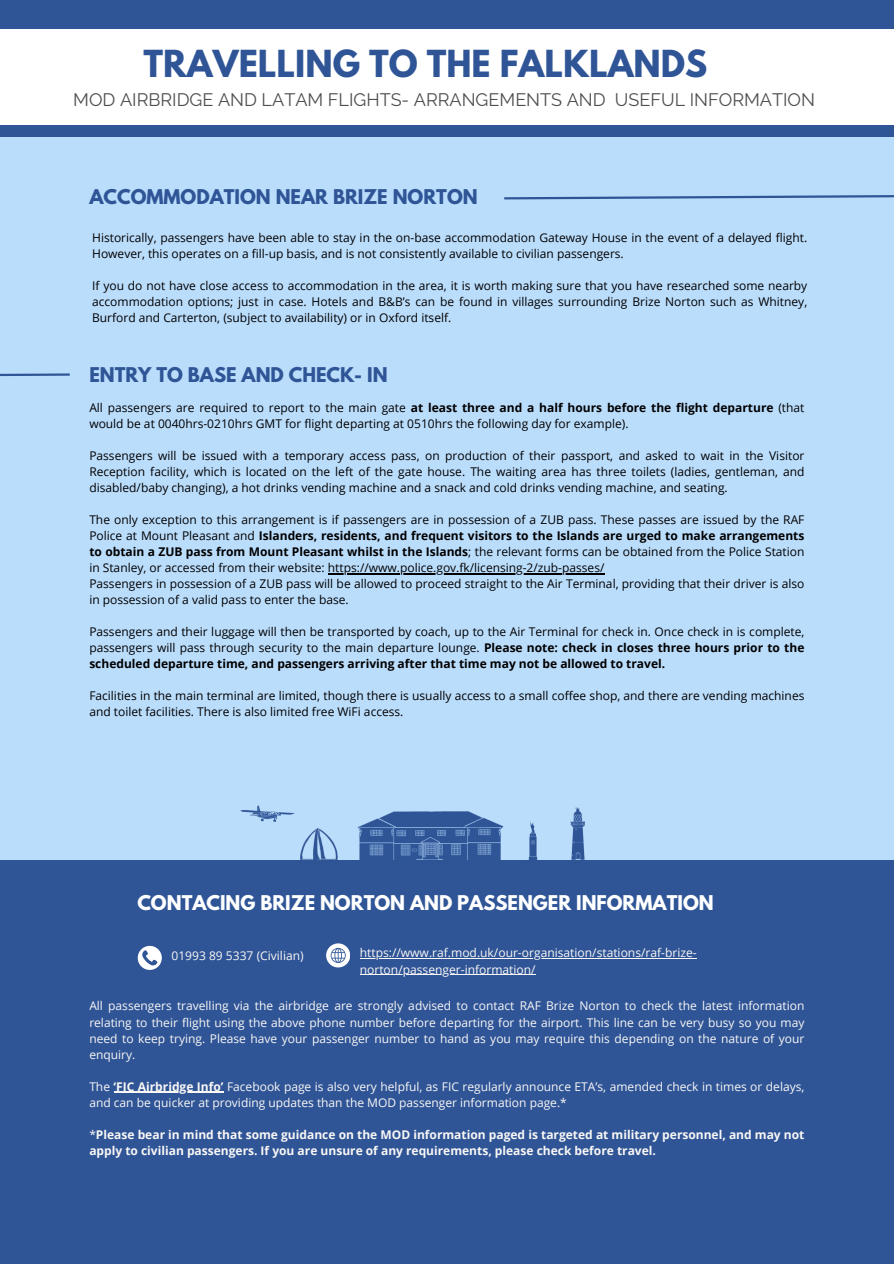
<style>
.page{position:relative;width:894px;height:1264px;background:#fff}
.page>*{position:absolute;margin:0;border:0;box-sizing:border-box;transform-origin:0 0}
.t1{font:700 33px "League Spartan";color:#2f5597}
.t2{font:18px "Raleway";color:#4e4e4e}
.t3{font:700 18px "League Spartan";color:#2f5597}
.t4{font:700 18px "League Spartan";color:#fff}
.t5{font:12px/16px "Open Sans";color:#000}
.t6{font:12px/16px "Open Sans";color:#f9f7f5;text-align:justify}
.t7{font:700 12px "Open Sans";color:#f9f7f5}
.s1{font-weight:700}
.s2{font-weight:400}
</style>
<div class="page">
<div style="left:0;top:0;width:893px;height:1263px;background:#bbddfc"></div>
<div style="left:0;top:0;width:893px;height:137px;background:#2f5597"></div>
<div style="left:0;top:29px;width:893px;height:96px;background:#fff"></div>
<div style="left:0;top:860px;width:893px;height:403px;background:#2f5597"></div>
<img style="left:357px;top:811px;width:146px;height:49px">
<img style="left:570px;top:807px;width:15px;height:53px">
<img style="left:528px;top:821px;width:10px;height:39px">
<img style="left:240px;top:805px;width:55px;height:16px">
<img style="left:301px;top:828px;width:36px;height:32px">
<svg style="left:0;top:373px;width:70px;height:4px"></svg>
<hr style="left:328px;top:573px;width:276px;height:1px;background:#000">
<svg style="left:138px;top:945px;width:23px;height:24px"></svg>
<svg style="left:326px;top:943px;width:24px;height:24px"></svg>
<hr style="left:360px;top:958px;width:336px;height:1px;background:#f9f7f5">
<hr style="left:360px;top:974px;width:175px;height:1px;background:#f9f7f5">
<hr style="left:113px;top:1091px;width:110px;height:1px;background:#f9f7f5">
<svg style="left:504px;top:195px;width:389px;height:5px"></svg>
<p class="t1" style="left:143px;top:48px;width:565px">TRAVELLING TO THE FALKLANDS</p>
<h1 class="t2" style="left:73px;top:89px;width:743px">MOD AIRBRIDGE AND LATAM FLIGHTS- ARRANGEMENTS AND USEFUL INFORMATION</h1>
<p class="t3" style="left:89px;top:188px;width:389px">ACCOMMODATION NEAR BRIZE NORTON</p>
<p class="t5" style="left:92px;top:229px;width:716px">Historically, passengers have been able to stay in the on-base accommodation Gateway House in the event of a delayed flight.<br>However, this operates on a fill-up basis, and is not consistently available to civilian passengers.</p>
<p class="t5" style="left:92px;top:277px;width:716px;text-align:justify">If you do not have close access to accommodation in the area, it is worth making sure that you have researched some nearby accommodation options; just in case. Hotels and B&amp;B’s can be found in villages surrounding Brize Norton such as Whitney, Burford and Carterton, (subject to availability) or in Oxford itself.</p>
<p class="t3" style="left:89px;top:366px;width:300px">ENTRY TO BASE AND CHECK- IN</p>
<h3 class="t5" style="left:89px;top:399px;width:716px">All passengers are required to report to the main gate <span class="s1">at least three and a half hours before the flight departure</span> (that would be at 0040hrs-0210hrs GMT for flight departing at 0510hrs the following day for example).</h3>
<p class="t5" style="left:89px;top:447px;width:716px;text-align:justify">Passengers will be issued with a temporary access pass, on production of their passport, and asked to wait in the Visitor Reception facility, which is located on the left of the gate house. The waiting area has three toilets (ladies, gentleman, and disabled/baby changing), a hot drinks vending machine and a snack and cold drinks vending machine, and seating.</p>
<h2 class="t5" style="left:89px;top:511px;width:716px;text-align:justify">The only exception to this arrangement is if passengers are in possession of a ZUB pass. These passes are issued by the RAF Police at Mount Pleasant and <span class="s1">Islanders, residents, and frequent visitors to the Islands are urged to make arrangements to obtain a ZUB pass from Mount Pleasant whilst in the Islands</span>; the relevant forms can be obtained from the Police Station in Stanley, or accessed from their website: https://www.police.gov.fk/licensing-2/zub-passes/</h2>
<p class="t5" style="left:89px;top:575px;width:716px">Passengers in possession of a ZUB pass will be allowed to proceed straight to the Air Terminal, providing that their driver is also in possession of a valid pass to enter the base.</p>
<p class="t5" style="left:89px;top:623px;width:716px;text-align:justify">Passengers and their luggage will then be transported by coach, up to the Air Terminal for check in. Once check in is complete, passengers will pass through security to the main departure lounge. <span class="s1">Please note: check in closes three hours prior to the scheduled departure time, and passengers arriving after that time may not be allowed to travel.</span></p>
<p class="t5" style="left:89px;top:687px;width:716px">Facilities in the main terminal are limited, though there is usually access to a small coffee shop, and there are vending machines and toilet facilities. There is also limited free WiFi access.</p>
<p class="t4" style="left:137px;top:894px;width:577px">CONTACING BRIZE NORTON AND PASSENGER INFORMATION</p>
<p class="t6" style="left:171px;top:947px;width:134px">01993 89 5337 (Civilian)</p>
<h2 class="t6" style="left:360px;top:944px;width:338px">https://www.raf.mod.uk/our-organisation/stations/raf-brize-</h2>
<p class="t6" style="left:360px;top:960px;width:177px">norton/passenger-information/</p>
<p class="t6" style="left:89px;top:997px;width:716px">All passengers travelling via the airbridge are strongly advised to contact RAF Brize Norton to check the latest information relating to their flight using the above phone number before departing for the airport. This line can be very busy so you may need to keep trying. Please have your passenger number to hand as you may require this depending on the nature of your enquiry.</p>
<p class="t6" style="left:89px;top:1077px;width:716px">The <span class="s1">‘FIC Airbridge Info’</span> Facebook page is also very helpful, as FIC regularly announce ETA’s, amended check in times or delays,</p>
<p class="t6" style="left:89px;top:1093px;width:479px">and can be quicker at providing updates than the MOD passenger information page.*</p>
<p class="t7" style="left:89px;top:1125px;width:716px"><span class="s2">*</span>Please bear in mind that some guidance on the MOD information paged is targeted at military personnel, and may not</p>
<p class="t7" style="left:89px;top:1141px;width:568px">apply to civilian passengers. If you are unsure of any requirements, please check before travel.</p>
</div>
